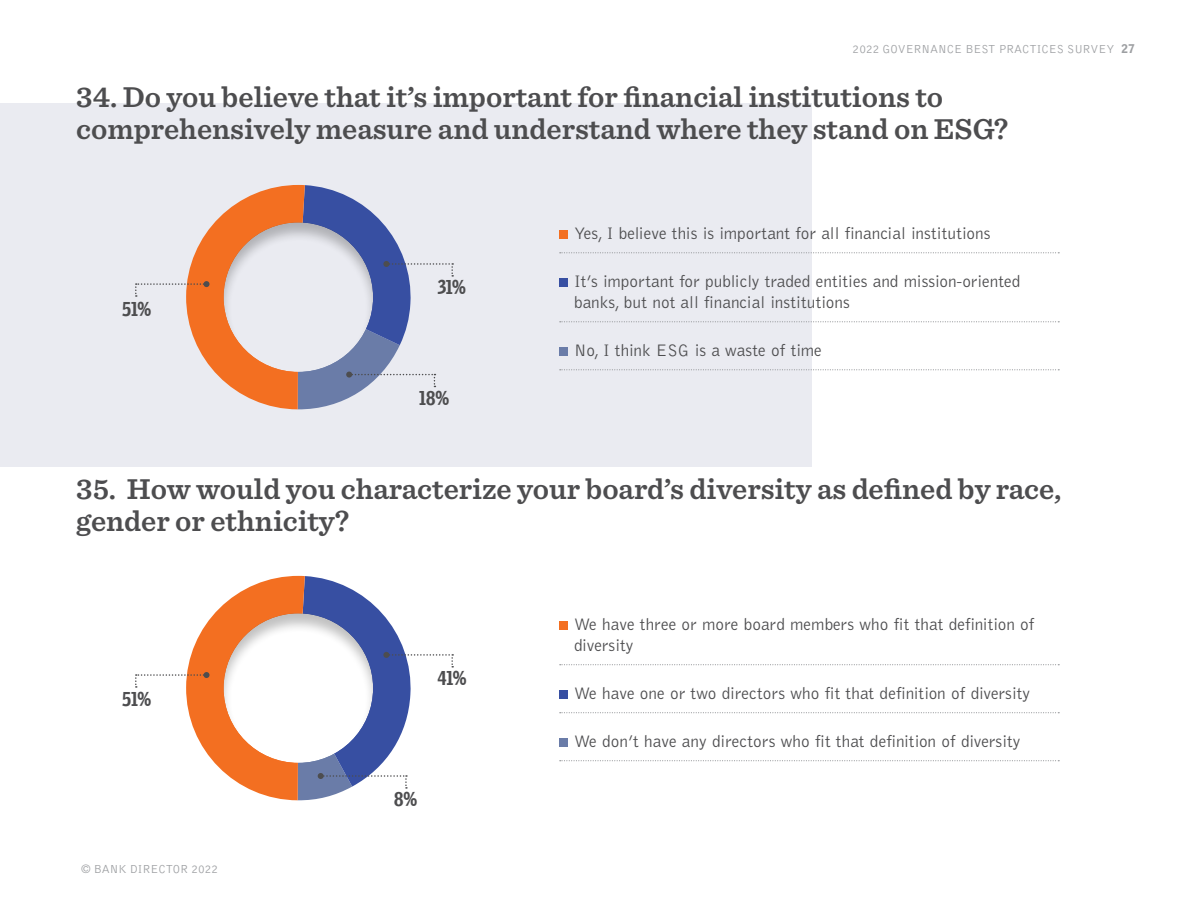
<style>
.page{position:relative;width:1188px;height:918px;background:#fff}
.page>*{position:absolute;margin:0;border:0;box-sizing:border-box;transform-origin:0 0}
.t1{font:600 30px/31.5px "Sentinel";color:#4d4d4f}
.t2{font:900 19.5px "Griffith Gothic Cond";letter-spacing:-.005em;color:#4d4d4f}
.t3{font:300 17.25px/21px "Bell Gothic Std";color:#4d4d4f}
.t4{font:300 12px "Bell Gothic Std";color:#9d9fa2}
.s1{font-weight:900}
</style>
<div class="page">
<div style="left:0;top:104px;width:811px;height:363px;background:#eaebf1"></div>
<svg style="left:560px;top:252px;width:499px;height:1px"></svg>
<svg style="left:560px;top:321px;width:499px;height:1px"></svg>
<svg style="left:560px;top:369px;width:499px;height:1px"></svg>
<div style="left:559px;top:231px;width:8px;height:8px;background:#f36f21"></div>
<div style="left:559px;top:279px;width:8px;height:8px;background:#374fa2"></div>
<div style="left:559px;top:348px;width:8px;height:8px;background:#6a7ca8"></div>
<svg style="left:135px;top:185px;width:318px;height:225px"></svg>
<div style="left:209px;top:213px;width:177px;height:162px;background:#000;opacity:.25"></div>
<svg style="left:560px;top:664px;width:499px;height:1px"></svg>
<svg style="left:560px;top:712px;width:499px;height:1px"></svg>
<svg style="left:560px;top:760px;width:499px;height:1px"></svg>
<div style="left:559px;top:622px;width:8px;height:8px;background:#f36f21"></div>
<div style="left:559px;top:691px;width:8px;height:8px;background:#374fa2"></div>
<div style="left:559px;top:739px;width:8px;height:8px;background:#6a7ca8"></div>
<svg style="left:135px;top:576px;width:318px;height:224px"></svg>
<div style="left:209px;top:604px;width:177px;height:162px;background:#000;opacity:.25"></div>
<p class="t4" style="left:853px;top:43px;width:284px">2022 GOVERNANCE BEST PRACTICES SURVEY <span class="s1">27</span></p>
<h1 class="t1" style="left:76px;top:80px;width:933px">34. Do you believe that it’s important for financial institutions to comprehensively measure and understand where they stand on ESG?</h1>
<p class="t2" style="left:122px;top:297px;width:31px">51%</p>
<p class="t2" style="left:438px;top:276px;width:30px">31%</p>
<p class="t2" style="left:419px;top:387px;width:31px">18%</p>
<p class="t3" style="left:574px;top:223px;width:418px">Yes, I believe this is important for all financial institutions</p>
<p class="t3" style="left:574px;top:271px;width:448px">It’s important for publicly traded entities and mission-oriented banks, but not all financial institutions</p>
<p class="t3" style="left:574px;top:340px;width:249px">No, I think ESG is a waste of time</p>
<h1 class="t1" style="left:76px;top:472px;width:987px">35. How would you characterize your board’s diversity as defined by race, gender or ethnicity?</h1>
<p class="t2" style="left:122px;top:688px;width:31px">51%</p>
<p class="t4" style="left:81px;top:863px;width:139px">© BANK DIRECTOR 2022</p>
<p class="t2" style="left:437px;top:667px;width:31px">41%</p>
<p class="t2" style="left:394px;top:788px;width:25px">8%</p>
<p class="t3" style="left:574px;top:614px;width:462px">We have three or more board members who fit that definition of diversity</p>
<p class="t3" style="left:574px;top:683px;width:458px">We have one or two directors who fit that definition of diversity</p>
<p class="t3" style="left:574px;top:731px;width:448px">We don’t have any directors who fit that definition of diversity</p>
</div>
